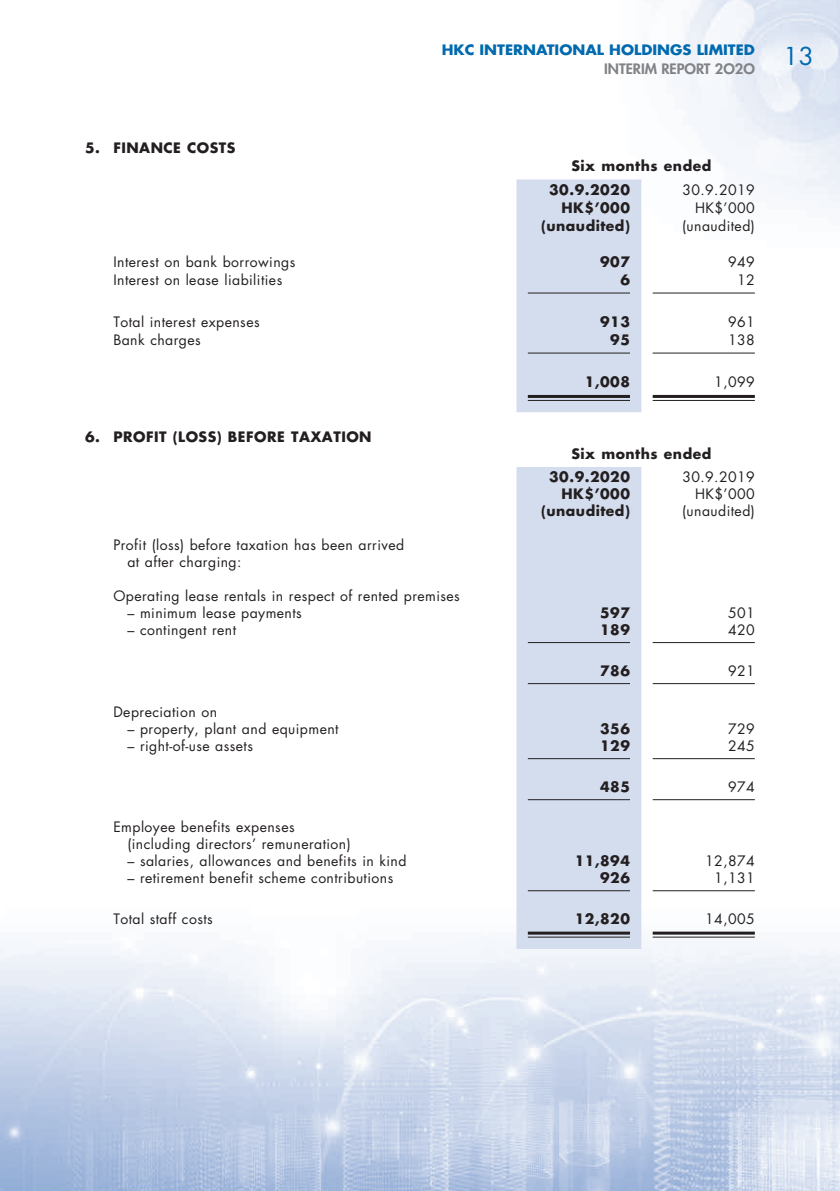
<style>
.page{position:relative;width:840px;height:1191px;background:#fff}
.page>*{position:absolute;margin:0;border:0;box-sizing:border-box;transform-origin:0 0}
._51_N_Table_txt{font:14px/17px "Futura Std";letter-spacing:.03em;color:#231f20}
._51_N_Table_txt-2{font:700 14px "Futura Std";letter-spacing:.035em;color:#231f20}
.t1{font:700 14px/19px "Futura Std";color:#016aaf;scale:1.05 1}
._07_NH1{font:700 14px "Futura Std";letter-spacing:.035em;color:#231f20}
.s1{font-weight:800;color:#808285}
</style>
<div class="page">
<img style="left:0;top:0;width:839px;height:1191px">
<div style="left:516px;top:179px;width:125px;height:233px;background:#d4ddee"></div>
<hr style="left:527px;top:292px;width:102px;height:1px;background:#231f20">
<hr style="left:652px;top:292px;width:102px;height:1px;background:#231f20">
<hr style="left:527px;top:352px;width:102px;height:1px;background:#231f20">
<hr style="left:652px;top:352px;width:102px;height:1px;background:#231f20">
<hr style="left:527px;top:395px;width:102px;height:3px;background:#231f20">
<hr style="left:527px;top:400px;width:102px;height:1px;background:#231f20">
<hr style="left:652px;top:395px;width:102px;height:3px;background:#231f20">
<hr style="left:652px;top:400px;width:102px;height:1px;background:#231f20">
<div style="left:516px;top:467px;width:125px;height:482px;background:#d4ddee"></div>
<hr style="left:527px;top:642px;width:102px;height:1px;background:#231f20">
<hr style="left:652px;top:642px;width:102px;height:1px;background:#231f20">
<hr style="left:527px;top:683px;width:102px;height:1px;background:#231f20">
<hr style="left:652px;top:683px;width:102px;height:1px;background:#231f20">
<hr style="left:527px;top:758px;width:102px;height:1px;background:#231f20">
<hr style="left:652px;top:758px;width:102px;height:1px;background:#231f20">
<hr style="left:527px;top:799px;width:102px;height:1px;background:#231f20">
<hr style="left:652px;top:799px;width:102px;height:1px;background:#231f20">
<hr style="left:527px;top:890px;width:102px;height:1px;background:#231f20">
<hr style="left:652px;top:890px;width:102px;height:1px;background:#231f20">
<hr style="left:527px;top:931px;width:102px;height:3px;background:#231f20">
<hr style="left:527px;top:936px;width:102px;height:1px;background:#231f20">
<hr style="left:652px;top:931px;width:102px;height:3px;background:#231f20">
<hr style="left:652px;top:936px;width:102px;height:1px;background:#231f20">
<p class="_07_NH1" style="left:85px;top:139px;width:152px">5. FINANCE COSTS</p>
<p class="t1" style="left:603px;top:40px;width:201px;text-indent:-162px">HKC INTERNATIONAL HOLDINGS LIMITED<br><span class="s1">INTERIM REPORT 2O2O</span> <sup>13</sup></p>
<p class="_51_N_Table_txt-2" style="left:571px;top:157px;width:141px">Six months ended</p>
<p class="_51_N_Table_txt-2" style="left:549px;top:180px;width:82px">30.9.2020</p>
<p class="_51_N_Table_txt" style="left:682px;top:182px;width:74px">30.9.2019</p>
<p class="_51_N_Table_txt-2" style="left:561px;top:198px;width:70px">HK$’000</p>
<p class="_51_N_Table_txt" style="left:694px;top:200px;width:61px">HK$’000</p>
<p class="_51_N_Table_txt-2" style="left:540px;top:216px;width:90px">(unaudited)</p>
<p class="_51_N_Table_txt" style="left:681px;top:218px;width:74px">(unaudited)</p>
<p class="_51_N_Table_txt" style="left:113px;top:254px;width:183px">Interest on bank borrowings</p>
<p class="_51_N_Table_txt-2" style="left:600px;top:252px;width:31px">907</p>
<p class="_51_N_Table_txt" style="left:727px;top:254px;width:28px">949</p>
<p class="_51_N_Table_txt" style="left:113px;top:272px;width:170px">Interest on lease liabilities</p>
<p class="_51_N_Table_txt-2" style="left:620px;top:270px;width:11px">6</p>
<p class="_51_N_Table_txt" style="left:736px;top:272px;width:19px">12</p>
<p class="_51_N_Table_txt" style="left:113px;top:314px;width:148px">Total interest expenses</p>
<p class="_51_N_Table_txt-2" style="left:600px;top:312px;width:31px">913</p>
<p class="_51_N_Table_txt" style="left:727px;top:314px;width:28px">961</p>
<p class="_51_N_Table_txt" style="left:113px;top:332px;width:89px">Bank charges</p>
<p class="_51_N_Table_txt-2" style="left:610px;top:330px;width:21px">95</p>
<p class="_51_N_Table_txt" style="left:727px;top:332px;width:28px">138</p>
<p class="_51_N_Table_txt-2" style="left:584px;top:372px;width:47px">1,008</p>
<p class="_51_N_Table_txt" style="left:713px;top:374px;width:42px">1,099</p>
<p class="_07_NH1" style="left:85px;top:427px;width:288px">6. PROFIT (LOSS) BEFORE TAXATION</p>
<p class="_51_N_Table_txt-2" style="left:571px;top:444px;width:141px">Six months ended</p>
<p class="_51_N_Table_txt-2" style="left:549px;top:467px;width:82px">30.9.2020</p>
<p class="_51_N_Table_txt" style="left:682px;top:468px;width:74px">30.9.2019</p>
<p class="_51_N_Table_txt-2" style="left:561px;top:484px;width:70px">HK$’000</p>
<p class="_51_N_Table_txt" style="left:694px;top:485px;width:61px">HK$’000</p>
<p class="_51_N_Table_txt-2" style="left:540px;top:501px;width:90px">(unaudited)</p>
<p class="_51_N_Table_txt" style="left:681px;top:502px;width:74px">(unaudited)</p>
<p class="_51_N_Table_txt" style="left:127px;top:536px;width:278px;text-indent:-14px">Profit (loss) before taxation has been arrived at after charging:</p>
<p class="_51_N_Table_txt" style="left:113px;top:587px;width:348px">Operating lease rentals in respect of rented premises</p>
<p class="_51_N_Table_txt" style="left:127px;top:604px;width:176px">– minimum lease payments</p>
<p class="_51_N_Table_txt-2" style="left:600px;top:603px;width:31px">597</p>
<p class="_51_N_Table_txt" style="left:727px;top:604px;width:28px">501</p>
<p class="_51_N_Table_txt" style="left:127px;top:621px;width:110px">– contingent rent</p>
<p class="_51_N_Table_txt-2" style="left:600px;top:620px;width:31px">189</p>
<p class="_51_N_Table_txt" style="left:727px;top:621px;width:28px">420</p>
<p class="_51_N_Table_txt-2" style="left:600px;top:661px;width:31px">786</p>
<p class="_51_N_Table_txt" style="left:727px;top:662px;width:28px">921</p>
<p class="_51_N_Table_txt" style="left:113px;top:703px;width:105px">Depreciation on</p>
<p class="_51_N_Table_txt" style="left:127px;top:720px;width:212px">– property, plant and equipment</p>
<p class="_51_N_Table_txt-2" style="left:600px;top:719px;width:31px">356</p>
<p class="_51_N_Table_txt" style="left:727px;top:720px;width:28px">729</p>
<p class="_51_N_Table_txt" style="left:127px;top:737px;width:127px">– right-of-use assets</p>
<p class="_51_N_Table_txt-2" style="left:600px;top:736px;width:31px">129</p>
<p class="_51_N_Table_txt" style="left:727px;top:737px;width:28px">245</p>
<p class="_51_N_Table_txt-2" style="left:600px;top:777px;width:31px">485</p>
<p class="_51_N_Table_txt" style="left:727px;top:778px;width:28px">974</p>
<p class="_51_N_Table_txt" style="left:127px;top:818px;width:225px;text-indent:-14px">Employee benefits expenses (including directors’ remuneration)</p>
<p class="_51_N_Table_txt" style="left:127px;top:852px;width:280px">– salaries, allowances and benefits in kind</p>
<p class="_51_N_Table_txt-2" style="left:574px;top:851px;width:57px">11,894</p>
<p class="_51_N_Table_txt" style="left:704px;top:852px;width:51px">12,874</p>
<p class="_51_N_Table_txt" style="left:127px;top:869px;width:267px">– retirement benefit scheme contributions</p>
<p class="_51_N_Table_txt-2" style="left:600px;top:868px;width:31px">926</p>
<p class="_51_N_Table_txt" style="left:713px;top:869px;width:42px">1,131</p>
<p class="_51_N_Table_txt" style="left:113px;top:910px;width:101px">Total staff costs</p>
<p class="_51_N_Table_txt-2" style="left:574px;top:909px;width:57px">12,820</p>
<p class="_51_N_Table_txt" style="left:704px;top:910px;width:51px">14,005</p>
</div>
